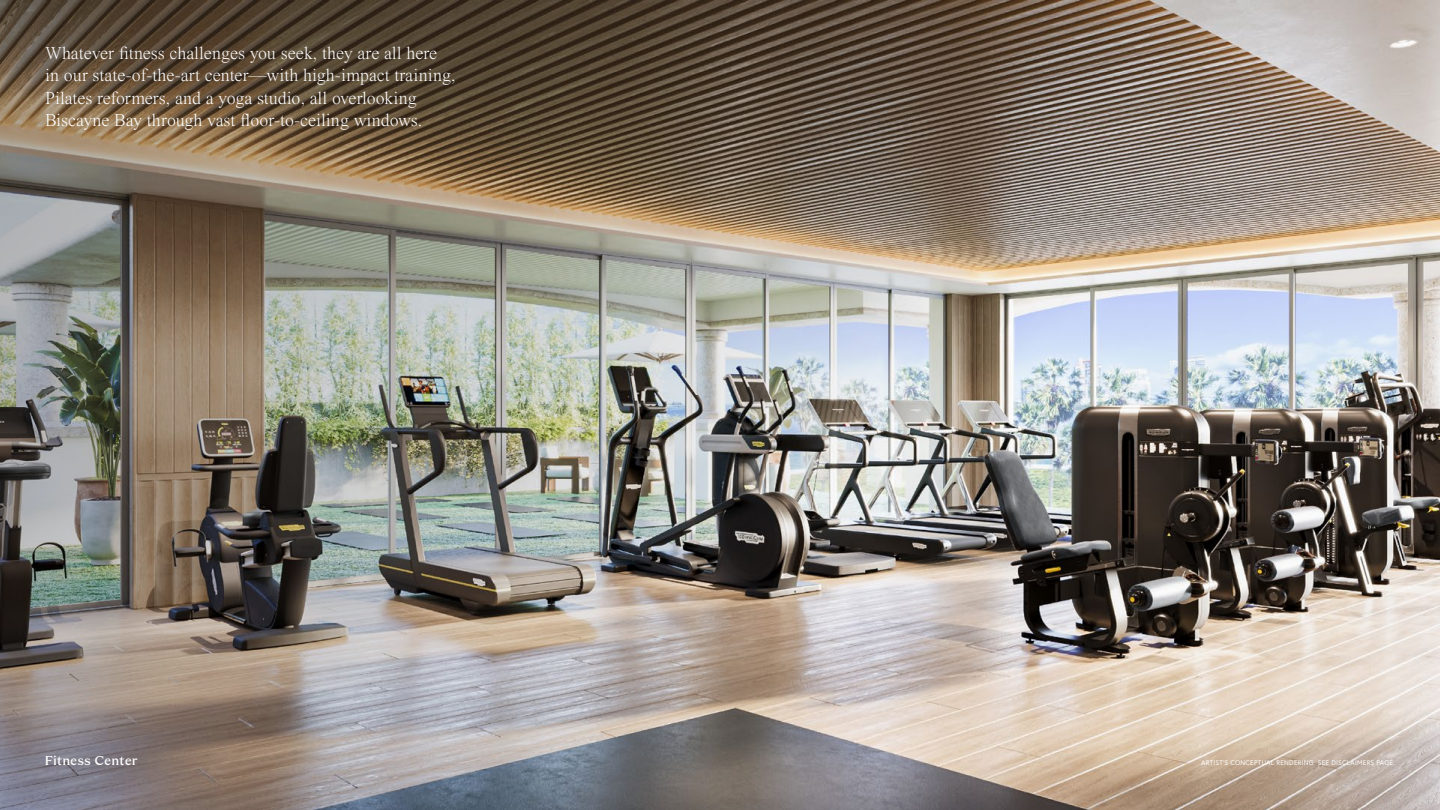
<style>
.page{position:relative;width:1440px;height:810px;background:#fff}
.page>*{position:absolute;margin:0;border:0;box-sizing:border-box;transform-origin:0 0}
.t1{font:300 18px/22.5px "Times Now";color:#fff}
.t2{font:500 13.5px "Apris";letter-spacing:.05em;color:#fff}
.t3{font:6.75px "Europa";letter-spacing:.03em;color:#fff}
</style>
<div class="page">
<img style="left:0;top:0;width:1440px;height:810px">
<p class="t1" style="left:45px;top:42px;width:412px">Whatever fitness challenges you seek, they are all here in our state-of-the-art center—with high-impact training, Pilates reformers, and a yoga studio, all overlooking Biscayne Bay through vast floor-to-ceiling windows.</p>
<p class="t2" style="left:45px;top:753px;width:94px">Fitness Center</p>
<p class="t3" style="left:1201px;top:758px;width:195px">ARTIST’S CONCEPTUAL RENDERING. SEE DISCLAIMERS PAGE.</p>
</div>
